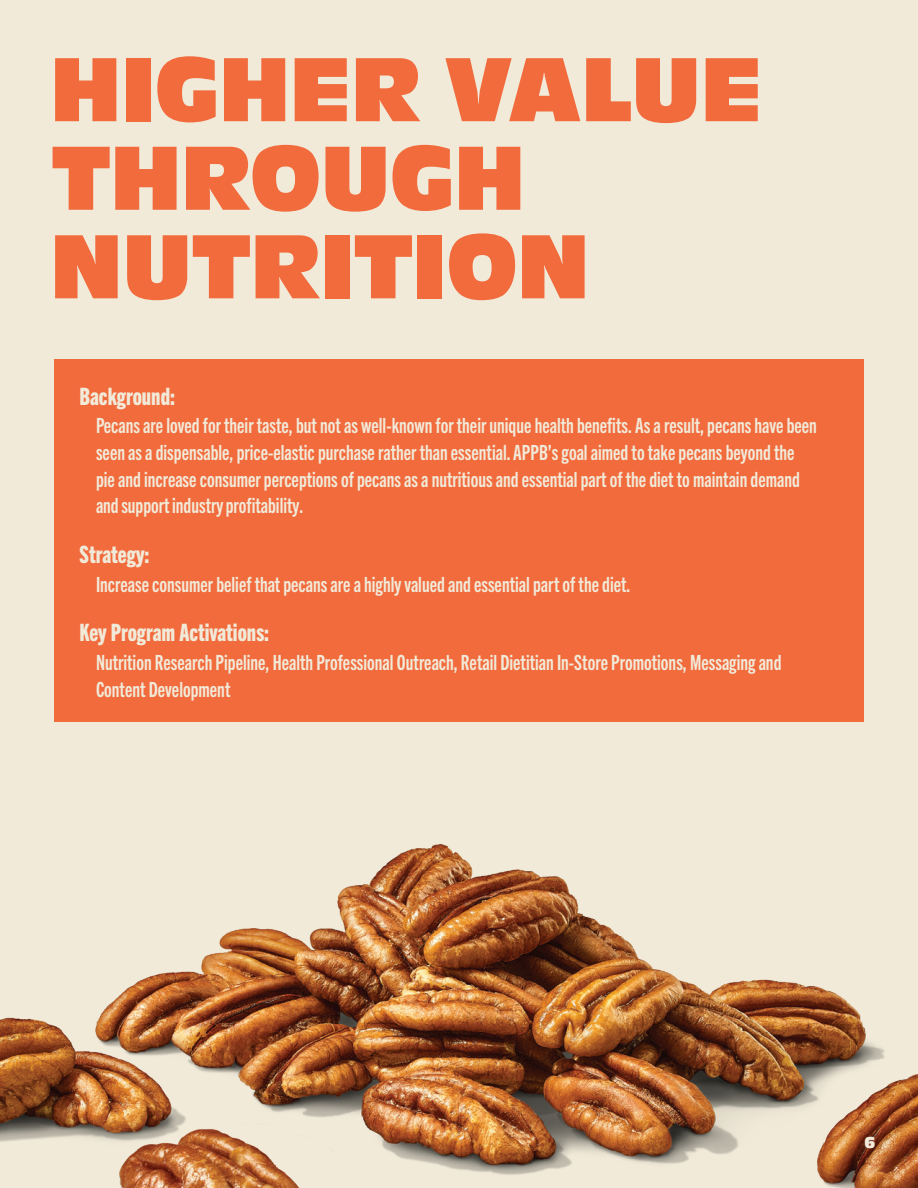
<style>
.page{position:relative;width:918px;height:1188px;background:#f1ead9}
.page>*{position:absolute;margin:0;border:0;box-sizing:border-box;transform-origin:0 0}
.t1{font:94.5px/88.5px "Antique Oli Com";color:#f26b3d}
.t2{font:24px "Trade Gothic Next LT Pro Hv Cm";color:#f1ead9}
.t3{font:21px/26.5px "Trade Gothic Next LT Pro Bd Cm";color:#f1ead9}
.t4{font:16.5px "Antique Oli Com";color:#f1ead9}
</style>
<div class="page">
<div style="left:54px;top:359px;width:810px;height:362px;background:#f26b3d"></div>
<img style="left:0;top:844px;width:918px;height:344px">
<p class="t1" style="left:50px;top:47px;width:713px">HIGHER VALUE<br>THROUGH<br>NUTRITION</p>
<p class="t2" style="left:80px;top:380px;width:97px">Background:</p>
<p class="t3" style="left:96px;top:411px;width:722px">Pecans are loved for their taste, but not as well-known for their unique health benefits. As a result, pecans have been seen as a dispensable, price-elastic purchase rather than essential. APPB’s goal aimed to take pecans beyond the pie and increase consumer perceptions of pecans as a nutritious and essential part of the diet to maintain demand and support industry profitability.</p>
<p class="t2" style="left:80px;top:539px;width:72px">Strategy:</p>
<p class="t3" style="left:96px;top:570px;width:536px">Increase consumer belief that pecans are a highly valued and essential part of the diet.</p>
<p class="t2" style="left:80px;top:617px;width:191px">Key Program Activations:</p>
<p class="t3" style="left:96px;top:648px;width:687px;line-height:27px">Nutrition Research Pipeline, Health Professional Outreach, Retail Dietitian In-Store Promotions, Messaging and<br>Content Development</p>
<p class="t4" style="left:862px;top:1130px;width:12px">6</p>
<p class="t4" style="left:865px;top:1133px;width:12px">6</p>
</div>
